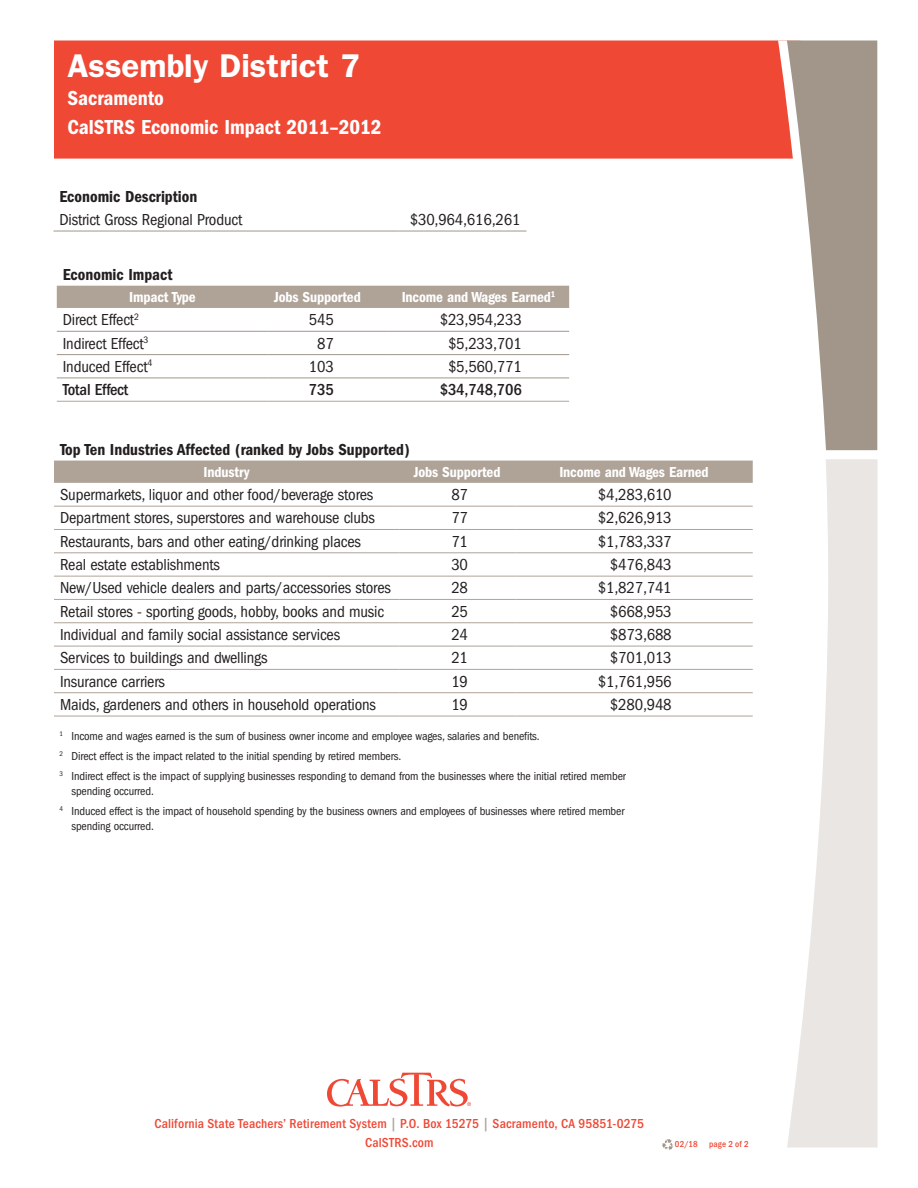
<style>
.page{position:relative;width:918px;height:1188px;background:#fff}
.page>*{position:absolute;margin:0;border:0;box-sizing:border-box;transform-origin:0 0}
.Header1_inserts{font:600 33px "ITC Franklin Gothic Std";color:#fff}
.Header1_inserts-2{font:21px "ITC Franklin Gothic Std Dm Cd";color:#fff}
.chart_copy_2{font:condensed 16.5px "ITC Franklin Gothic Std";letter-spacing:-.01em;color:#231f20}
.Subhead2{font:16.5px "ITC Franklin Gothic Std Dm Cd";color:#231f20}
.chart_copy_2-2{font:500 condensed 16.5px "ITC Franklin Gothic Std";letter-spacing:-.01em;color:#231f20}
.chart_hed{font:15px "ITC Franklin Gothic Std Dm Cd";letter-spacing:-.01em;color:#fff}
.SubHeading_1{font:500 condensed 13.5px/19.5px "ITC Franklin Gothic Std";letter-spacing:.015em;color:#ef4835;text-align:center}
.chart_copy_2-3{font:condensed 12px/14.4px "ITC Franklin Gothic Std";letter-spacing:-.01em;color:#231f20}
.SubHeading_1-2{font:500 condensed 9px "ITC Franklin Gothic Std";letter-spacing:.02em;color:#ef4835}
.s1{color:#afa398}
</style>
<div class="page">
<svg style="left:327px;top:1073px;width:144px;height:34px"></svg>
<div style="left:54px;top:40px;width:724px;height:119px;background:#ef4835"></div>
<svg style="left:778px;top:40px;width:99px;height:410px"></svg>
<svg style="left:662px;top:1139px;width:11px;height:11px"></svg>
<hr style="left:53px;top:231px;width:346px;height:1px;background:#a19689">
<hr style="left:399px;top:231px;width:127px;height:1px;background:#a19689">
<div style="left:57px;top:286px;width:512px;height:22px;background:#afa398"></div>
<hr style="left:57px;top:331px;width:211px;height:1px;background:#a19689">
<hr style="left:268px;top:331px;width:120px;height:1px;background:#a19689">
<hr style="left:388px;top:331px;width:181px;height:1px;background:#a19689">
<hr style="left:57px;top:354px;width:211px;height:1px;background:#a19689">
<hr style="left:268px;top:354px;width:120px;height:1px;background:#a19689">
<hr style="left:388px;top:354px;width:181px;height:1px;background:#a19689">
<hr style="left:57px;top:378px;width:211px;height:1px;background:#a19689">
<hr style="left:268px;top:378px;width:120px;height:1px;background:#a19689">
<hr style="left:388px;top:378px;width:181px;height:1px;background:#a19689">
<hr style="left:57px;top:401px;width:211px;height:1px;background:#afa398">
<hr style="left:268px;top:401px;width:120px;height:1px;background:#afa398">
<hr style="left:388px;top:401px;width:181px;height:1px;background:#afa398">
<div style="left:54px;top:461px;width:699px;height:22px;background:#afa398"></div>
<hr style="left:54px;top:506px;width:345px;height:1px;background:#afa398">
<hr style="left:399px;top:506px;width:116px;height:1px;background:#afa398">
<hr style="left:515px;top:506px;width:238px;height:1px;background:#afa398">
<hr style="left:54px;top:529px;width:345px;height:1px;background:#afa398">
<hr style="left:399px;top:529px;width:116px;height:1px;background:#afa398">
<hr style="left:515px;top:529px;width:238px;height:1px;background:#afa398">
<hr style="left:54px;top:552px;width:345px;height:1px;background:#afa398">
<hr style="left:399px;top:552px;width:116px;height:1px;background:#afa398">
<hr style="left:515px;top:552px;width:238px;height:1px;background:#afa398">
<hr style="left:54px;top:576px;width:345px;height:1px;background:#afa398">
<hr style="left:399px;top:576px;width:116px;height:1px;background:#afa398">
<hr style="left:515px;top:576px;width:238px;height:1px;background:#afa398">
<hr style="left:54px;top:599px;width:345px;height:1px;background:#afa398">
<hr style="left:399px;top:599px;width:116px;height:1px;background:#afa398">
<hr style="left:515px;top:599px;width:238px;height:1px;background:#afa398">
<hr style="left:54px;top:622px;width:345px;height:1px;background:#afa398">
<hr style="left:399px;top:622px;width:116px;height:1px;background:#afa398">
<hr style="left:515px;top:622px;width:238px;height:1px;background:#afa398">
<hr style="left:54px;top:646px;width:345px;height:1px;background:#afa398">
<hr style="left:399px;top:646px;width:116px;height:1px;background:#afa398">
<hr style="left:515px;top:646px;width:238px;height:1px;background:#afa398">
<hr style="left:54px;top:669px;width:345px;height:1px;background:#afa398">
<hr style="left:399px;top:669px;width:116px;height:1px;background:#afa398">
<hr style="left:515px;top:669px;width:238px;height:1px;background:#afa398">
<hr style="left:54px;top:692px;width:345px;height:1px;background:#afa398">
<hr style="left:399px;top:692px;width:116px;height:1px;background:#afa398">
<hr style="left:515px;top:692px;width:238px;height:1px;background:#afa398">
<hr style="left:54px;top:716px;width:345px;height:1px;background:#afa398">
<hr style="left:399px;top:716px;width:116px;height:1px;background:#afa398">
<hr style="left:515px;top:716px;width:238px;height:1px;background:#afa398">
<svg style="left:787px;top:459px;width:91px;height:689px;fill:#eae6e3"></svg>
<p class="Header1_inserts" style="left:68px;top:46px;width:294px">Assembly District 7</p>
<p class="Header1_inserts-2" style="left:68px;top:86px;width:98px">Sacramento</p>
<p class="Header1_inserts-2" style="left:68px;top:115px;width:316px">CalSTRS Economic Impact 2011–2012</p>
<p class="Subhead2" style="left:59px;top:187px;width:139px">Economic Description</p>
<p class="chart_copy_2" style="left:59px;top:210px;width:184px">District Gross Regional Product</p>
<p class="chart_copy_2" style="left:410px;top:210px;width:112px">$30,964,616,261</p>
<p class="Subhead2" style="left:63px;top:265px;width:111px">Economic Impact</p>
<p class="chart_hed" style="left:129px;top:288px;width:68px">Impact Type</p>
<p class="chart_hed" style="left:274px;top:288px;width:88px">Jobs Supported</p>
<p class="chart_hed" style="left:402px;top:288px;width:155px">Income and Wages Earned<sup>1</sup></p>
<p class="chart_copy_2" style="left:63px;top:311px;width:78px">Direct Effect<sup>2</sup></p>
<p class="chart_copy_2" style="left:309px;top:311px;width:26px">545</p>
<p class="chart_copy_2" style="left:440px;top:311px;width:84px">$23,954,233</p>
<p class="chart_copy_2" style="left:63px;top:334px;width:87px">Indirect Effect<sup>3</sup></p>
<p class="chart_copy_2" style="left:317px;top:334px;width:18px">87</p>
<p class="chart_copy_2" style="left:448px;top:334px;width:75px">$5,233,701</p>
<p class="chart_copy_2" style="left:63px;top:357px;width:91px">Induced Effect<sup>4</sup></p>
<p class="chart_copy_2" style="left:309px;top:357px;width:26px">103</p>
<p class="chart_copy_2" style="left:448px;top:357px;width:75px">$5,560,771</p>
<p class="chart_copy_2-2" style="left:63px;top:380px;width:67px">Total Effect</p>
<p class="chart_copy_2-2" style="left:309px;top:380px;width:26px">735</p>
<p class="chart_copy_2-2" style="left:440px;top:380px;width:84px">$34,748,706</p>
<p class="Subhead2" style="left:60px;top:440px;width:351px">Top Ten Industries Affected (ranked by Jobs Supported)</p>
<p class="chart_hed" style="left:204px;top:463px;width:47px">Industry</p>
<p class="chart_hed" style="left:414px;top:463px;width:88px">Jobs Supported</p>
<p class="chart_hed" style="left:559px;top:463px;width:151px">Income and Wages Earned</p>
<p class="chart_copy_2" style="left:60px;top:485px;width:315px">Supermarkets, liquor and other food/beverage stores</p>
<p class="chart_copy_2" style="left:451px;top:485px;width:18px">87</p>
<p class="chart_copy_2" style="left:598px;top:485px;width:75px">$4,283,610</p>
<p class="chart_copy_2" style="left:60px;top:509px;width:317px">Department stores, superstores and warehouse clubs</p>
<p class="chart_copy_2" style="left:451px;top:509px;width:18px">77</p>
<p class="chart_copy_2" style="left:598px;top:509px;width:75px">$2,626,913</p>
<p class="chart_copy_2" style="left:60px;top:532px;width:302px">Restaurants, bars and other eating/drinking places</p>
<p class="chart_copy_2" style="left:451px;top:532px;width:18px">71</p>
<p class="chart_copy_2" style="left:598px;top:532px;width:75px">$1,783,337</p>
<p class="chart_copy_2" style="left:60px;top:555px;width:162px">Real estate establishments</p>
<p class="chart_copy_2" style="left:451px;top:555px;width:18px">30</p>
<p class="chart_copy_2" style="left:610px;top:555px;width:63px">$476,843</p>
<p class="chart_copy_2" style="left:60px;top:579px;width:332px">New/Used vehicle dealers and parts/accessories stores</p>
<p class="chart_copy_2" style="left:451px;top:579px;width:18px">28</p>
<p class="chart_copy_2" style="left:598px;top:579px;width:75px">$1,827,741</p>
<p class="chart_copy_2" style="left:60px;top:602px;width:326px">Retail stores - sporting goods, hobby, books and music</p>
<p class="chart_copy_2" style="left:451px;top:602px;width:18px">25</p>
<p class="chart_copy_2" style="left:610px;top:602px;width:63px">$668,953</p>
<p class="chart_copy_2" style="left:60px;top:625px;width:282px">Individual and family social assistance services</p>
<p class="chart_copy_2" style="left:451px;top:625px;width:18px">24</p>
<p class="chart_copy_2" style="left:610px;top:625px;width:63px">$873,688</p>
<p class="chart_copy_2" style="left:60px;top:649px;width:209px">Services to buildings and dwellings</p>
<p class="chart_copy_2" style="left:451px;top:649px;width:18px">21</p>
<p class="chart_copy_2" style="left:610px;top:649px;width:63px">$701,013</p>
<p class="chart_copy_2" style="left:60px;top:672px;width:106px">Insurance carriers</p>
<p class="chart_copy_2" style="left:451px;top:672px;width:18px">19</p>
<p class="chart_copy_2" style="left:598px;top:672px;width:75px">$1,761,956</p>
<p class="chart_copy_2" style="left:60px;top:695px;width:318px">Maids, gardeners and others in household operations</p>
<p class="chart_copy_2" style="left:451px;top:695px;width:18px">19</p>
<p class="chart_copy_2" style="left:610px;top:695px;width:63px">$280,948</p>
<p class="chart_copy_2-3" style="left:59px;top:729px;width:482px"><sup>1</sup> Income and wages earned is the sum of business owner income and employee wages, salaries and benefits.</p>
<p class="chart_copy_2-3" style="left:59px;top:749px;width:343px"><sup>2</sup> Direct effect is the impact related to the initial spending by retired members.</p>
<p class="chart_copy_2-3" style="left:71px;top:769px;width:556px;text-indent:-12px"><sup>3</sup> Indirect effect is the impact of supplying businesses responding to demand from the businesses where the initial retired member spending occurred.</p>
<p class="chart_copy_2-3" style="left:71px;top:804px;width:555px;text-indent:-12px"><sup>4</sup> Induced effect is the impact of household spending by the business owners and employees of businesses where retired member spending occurred.</p>
<p class="SubHeading_1" style="left:154px;top:1114px;width:491px">California State Teachers’ Retirement System <span class="s1">|</span> P.O. Box 15275 <span class="s1">|</span> Sacramento, CA 95851-0275<br>CalSTRS.com</p>
<p class="SubHeading_1-2" style="left:675px;top:1139px;width:24px">02/18</p>
<p class="SubHeading_1-2" style="left:709px;top:1139px;width:41px">page 2 of 2</p>
</div>
